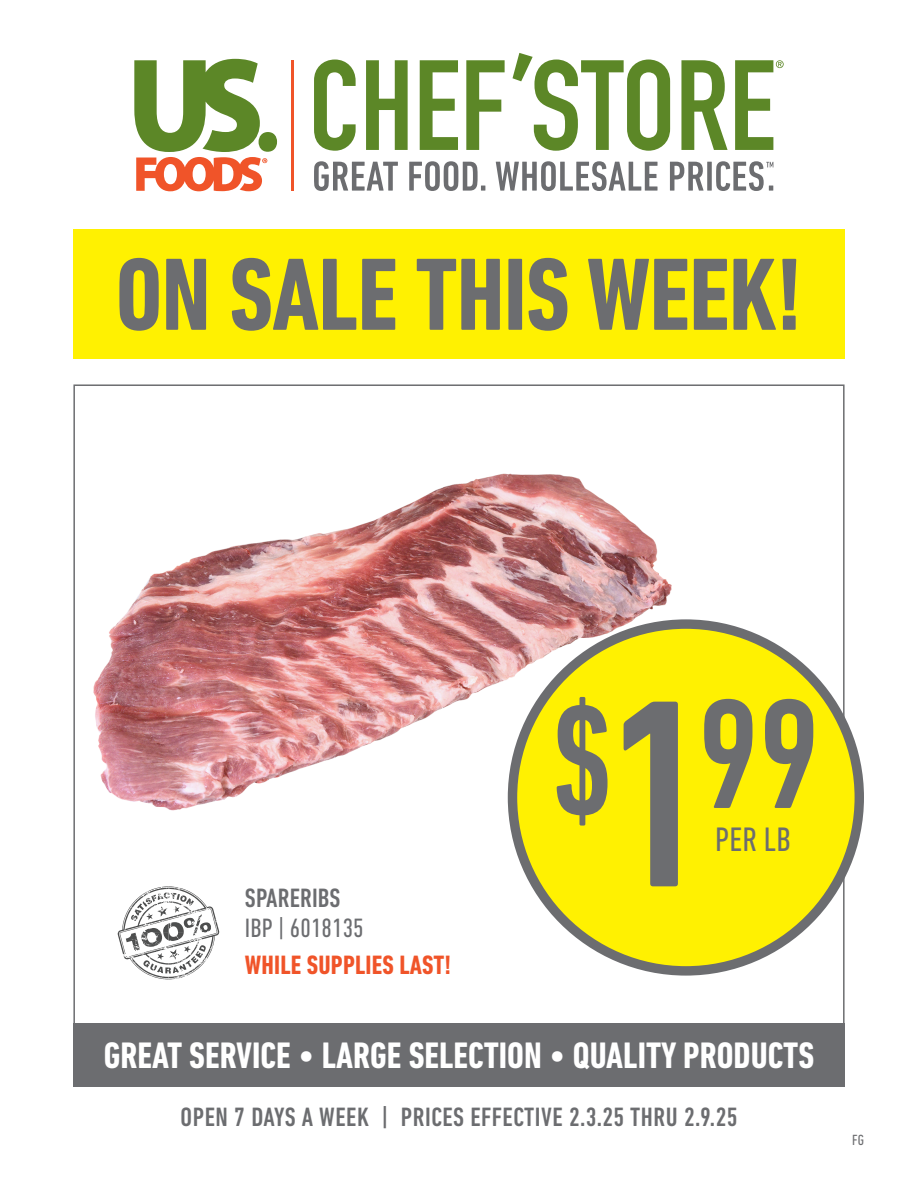
<style>
.page{position:relative;width:918px;height:1188px;background:#fff}
.page>*{position:absolute;margin:0;border:0;box-sizing:border-box;transform-origin:0 0}
.PRICE_big{font:500 condensed 158.4px "DIN Next LT Pro";color:#6c6d70}
.t1{font:700 condensed 104.4px "DIN Next LT Pro";letter-spacing:-.01em;color:#6c6d70}
.t2{font:700 condensed 37.5px "DIN Next LT Pro";color:#fff}
.UOM_big{font:condensed 34.5px "DIN Next LT Pro";color:#6c6d70}
.HEADLINE_med{font:500 condensed 27px "DIN Next LT Pro";letter-spacing:.02em;color:#6c6d70}
.t3{font:700 condensed 27px "DIN Next LT Pro";letter-spacing:.005em;color:#f05429}
.BRAND_COPY_med{font:condensed 27px "DIN Next LT Pro";letter-spacing:.005em;color:#6c6d70}
.BRAND_COPY_med-2{font:condensed 15px "DIN Next LT Pro";color:#6c6d70}
.s1{font-size:271.65px}
</style>
<div class="page">
<div style="left:73px;top:1023px;width:772px;height:63px;background:#6c6d70"></div>
<svg style="left:314px;top:60px;width:42px;height:91px"></svg>
<svg style="left:366px;top:60px;width:42px;height:90px"></svg>
<svg style="left:420px;top:60px;width:38px;height:90px"></svg>
<svg style="left:466px;top:60px;width:39px;height:90px"></svg>
<svg style="left:513px;top:53px;width:157px;height:98px"></svg>
<svg style="left:681px;top:60px;width:47px;height:90px"></svg>
<svg style="left:735px;top:60px;width:49px;height:90px"></svg>
<hr style="left:291px;top:60px;width:3px;height:131px;background:#f05429">
<div style="left:259px;top:132px;width:18px;height:20px;background:#5c8727;border-radius:50%"></div>
<svg style="left:134px;top:59px;width:133px;height:132px"></svg>
<svg style="left:314px;top:161px;width:84px;height:30px"></svg>
<svg style="left:409px;top:161px;width:76px;height:30px"></svg>
<svg style="left:496px;top:161px;width:162px;height:30px"></svg>
<svg style="left:670px;top:162px;width:34px;height:29px"></svg>
<div style="left:707px;top:162px;width:5px;height:29px;background:#6c6d70"></div>
<svg style="left:716px;top:161px;width:57px;height:30px"></svg>
<div style="left:73px;top:230px;width:772px;height:129px;background:#fff101"></div>
<img style="left:93px;top:473px;width:580px;height:344px">
<div style="left:512px;top:624px;width:347px;height:347px;background:#fff101;border-radius:50%"></div>
<div style="left:508px;top:619px;width:356px;height:357px;border:9px solid #6c6d70;border-radius:50%"></div>
<svg style="left:118px;top:886px;width:101px;height:93px"></svg>
<h2 class="t1" style="left:116px;top:235px;width:688px">ON SALE THIS WEEK!</h2>
<p class="HEADLINE_med" style="left:245px;top:882px;width:97px">SPARERIBS</p>
<p class="BRAND_COPY_med" style="left:245px;top:912px;width:120px">IBP | 6018135</p>
<p class="t3" style="left:245px;top:949px;width:208px">WHILE SUPPLIES LAST!</p>
<p class="PRICE_big" style="left:551px;top:665px;width:271px">$<span class="s1">1</span>99</p>
<p class="UOM_big" style="left:715px;top:820px;width:77px">PER LB</p>
<h3 class="t2" style="left:104px;top:1034px;width:712px">GREAT SERVICE • LARGE SELECTION • QUALITY PRODUCTS</h3>
<p class="HEADLINE_med" style="left:181px;top:1102px;width:558px">OPEN 7 DAYS A WEEK | PRICES EFFECTIVE 2.3.25 THRU 2.9.25</p>
<p class="BRAND_COPY_med-2" style="left:852px;top:1132px;width:13px">FG</p>
</div>
